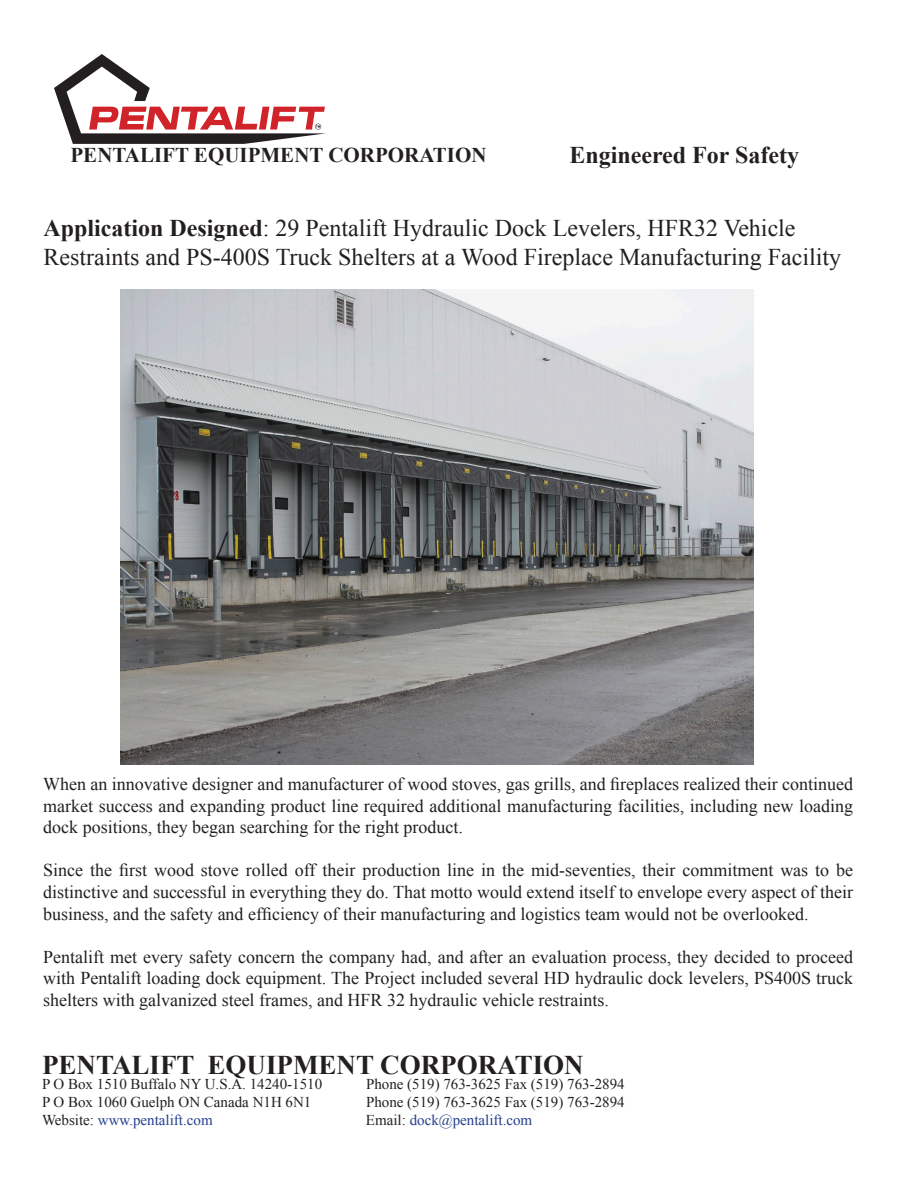
<style>
.page{position:relative;width:918px;height:1188px;background:#fff}
.page>*{position:absolute;margin:0;border:0;box-sizing:border-box;transform-origin:0 0}
.t1{font:700 27px "Times New Roman";color:#231f20}
.t2{font:24px/28.8px "Times New Roman";color:#231f20}
.t3{font:700 24px "Times New Roman";color:#231f20}
.t4{font:700 21px "Times New Roman";color:#231f20}
.t5{font:18px/21.6px "Times New Roman";color:#231f20;text-align:justify}
.t6{font:15px "Times New Roman";color:#231f20}
.t7{font:15px "Times New Roman";color:#253f8e}
.s1{font-weight:700}
.s2{color:#231f20}
</style>
<div class="page">
<svg style="left:54px;top:54px;width:272px;height:90px"></svg>
<img style="left:120px;top:289px;width:634px;height:475px">
<p class="t4" style="left:70px;top:140px;width:418px">PENTALIFT EQUIPMENT CORPORATION</p>
<p class="t3" style="left:569px;top:137px;width:231px">Engineered For Safety</p>
<p class="t2" style="left:44px;top:213px;width:799px"><span class="s1">Application Designed</span>: 29 Pentalift Hydraulic Dock Levelers, HFR32 Vehicle<br>Restraints and PS-400S Truck Shelters at a Wood Fireplace Manufacturing Facility</p>
<p class="t5" style="left:43px;top:773px;width:812px">When an innovative designer and manufacturer of wood stoves, gas grills, and fireplaces realized their continued market success and expanding product line required additional manufacturing facilities, including new loading dock positions, they began searching for the right product.</p>
<p class="t5" style="left:43px;top:859px;width:812px">Since the first wood stove rolled off their production line in the mid-seventies, their commitment was to be distinctive and successful in everything they do. That motto would extend itself to envelope every aspect of their business, and the safety and efficiency of their manufacturing and logistics team would not be overlooked.</p>
<p class="t5" style="left:43px;top:945px;width:812px">Pentalift met every safety concern the company had, and after an evaluation process, they decided to proceed with Pentalift loading dock equipment. The Project included several HD hydraulic dock levelers, PS400S truck shelters with galvanized steel frames, and HFR 32 hydraulic vehicle restraints.</p>
<p class="t1" style="left:42px;top:1046px;width:543px">PENTALIFT EQUIPMENT CORPORATION</p>
<p class="t6" style="left:42px;top:1073px;width:282px">P O Box 1510 Buffalo NY U.S.A. 14240-1510</p>
<p class="t6" style="left:366px;top:1073px;width:260px">Phone (519) 763-3625 Fax (519) 763-2894</p>
<p class="t6" style="left:42px;top:1091px;width:271px">P O Box 1060 Guelph ON Canada N1H 6N1</p>
<p class="t6" style="left:366px;top:1091px;width:260px">Phone (519) 763-3625 Fax (519) 763-2894</p>
<p class="t7" style="left:42px;top:1109px;width:172px"><span class="s2">Website:</span> www.pentalift.com</p>
<p class="t7" style="left:366px;top:1109px;width:168px"><span class="s2">Email:</span> dock@pentalift.com</p>
</div>
